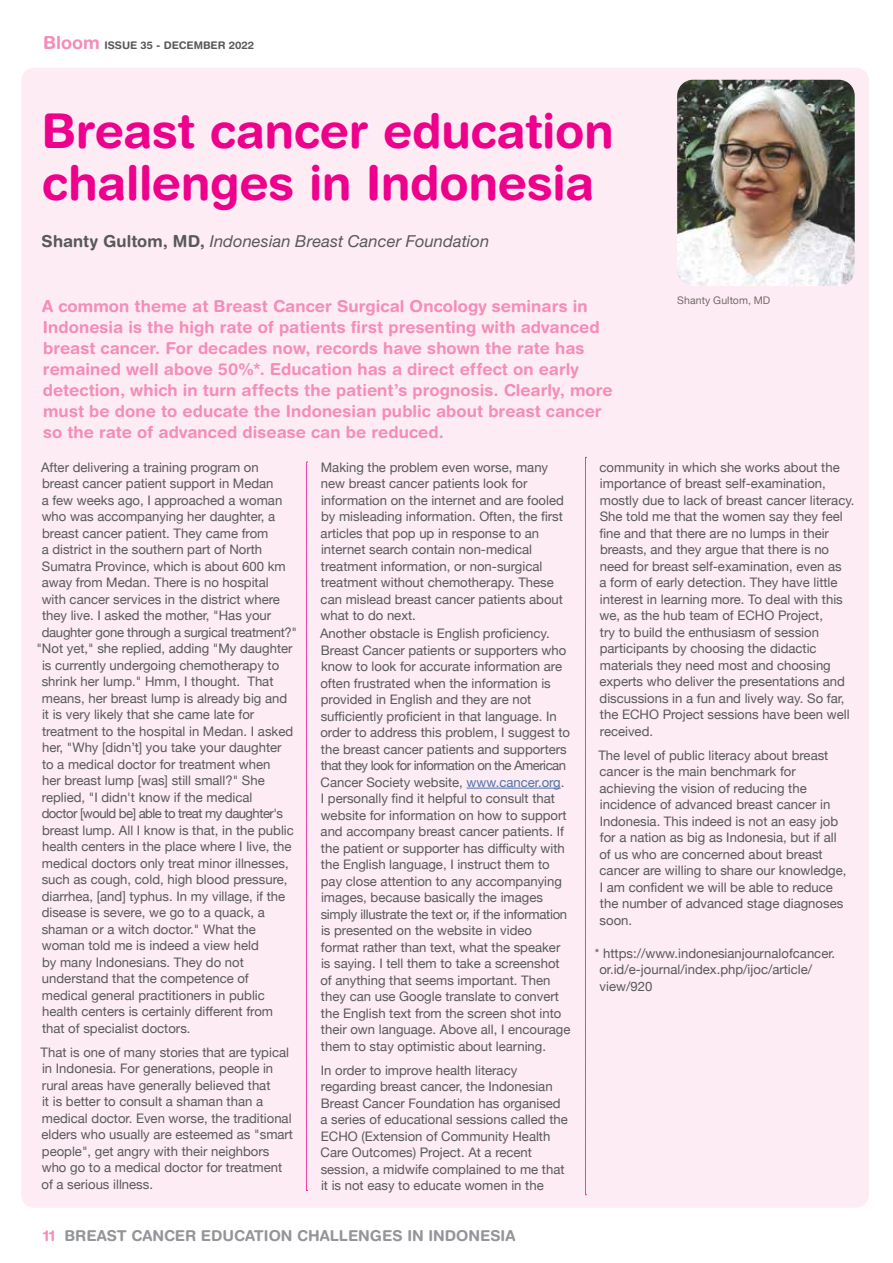
<style>
.page{position:relative;width:893px;height:1263px;background:#fff}
.page>*{position:absolute;margin:0;border:0;box-sizing:border-box;transform-origin:0 0}
.t1{font:700 48px/52.5px "Helvetica Rounded LT Std";letter-spacing:-.005em;color:#ec008c}
.t2{font:700 16.5px/21px "Helvetica Rounded LT Std";letter-spacing:.005em;color:#f38dba}
.t3{font:italic 16.5px "Helvetica Neue CE";letter-spacing:.005em;color:#58595b}
.t4{font:700 15px "Helvetica Rounded LT Std";color:#939598}
.t5{font:13.2px/16.5px "Helvetica Neue";color:#58595b}
.t6{font:13.2px "Helvetica Neue";letter-spacing:-.02em;color:#58595b}
.t7{font:13.2px "Helvetica Neue";letter-spacing:-.04em;color:#58595b}
.t8{font:700 10.5px "Helvetica Rounded LT Std";color:#58595b}
.t9{font:10.5px "Helvetica Neue";letter-spacing:.01em;color:#736b69}
.s1{font-size:18px;color:#f38dba}
.s2{font-family:"Helvetica Rounded LT Std";font-weight:700;font-style:normal}
.s3{color:#4f73ad}
.s4{color:#f38dba}
</style>
<div class="page">
<div style="left:21px;top:68px;width:848px;height:1140px;background:#fdecf3;border-radius:13px"></div>
<svg style="left:306px;top:462px;width:2px;height:729px"></svg>
<svg style="left:585px;top:457px;width:1px;height:738px"></svg>
<hr style="left:467px;top:788px;width:94px;height:1px;background:#4f73ad">
<img style="left:677px;top:80px;width:178px;height:206px">
<p class="t8" style="left:43px;top:39px;width:212px"><span class="s1">Bloom</span> ISSUE 35 - DECEMBER 2022</p>
<h1 class="t1" style="left:41px;top:104px;width:574px">Breast cancer education challenges in Indonesia</h1>
<p class="t3" style="left:42px;top:231px;width:449px"><span class="s2">Shanty Gultom, MD,</span> Indonesian Breast Cancer Foundation</p>
<p class="t9" style="left:677px;top:293px;width:95px">Shanty Gultom, MD</p>
<p class="t2" style="left:42px;top:295px;width:572px">A common theme at Breast Cancer Surgical Oncology seminars in Indonesia is the high rate of patients first presenting with advanced breast cancer. For decades now, records have shown the rate has remained well above 50%*. Education has a direct effect on early detection, which in turn affects the patient’s prognosis. Clearly, more must be done to educate the Indonesian public about breast cancer so the rate of advanced disease can be reduced.</p>
<p class="t5" style="left:41px;top:460px;width:219px">After delivering a training program on</p>
<p class="t5" style="left:42px;top:476px;width:233px">breast cancer patient support in Medan</p>
<p class="t5" style="left:42px;top:493px;width:242px">a few weeks ago, I approached a woman</p>
<p class="t5" style="left:42px;top:509px;width:235px">who was accompanying her daughter, a</p>
<p class="t5" style="left:42px;top:526px;width:228px">breast cancer patient. They came from</p>
<p class="t5" style="left:42px;top:542px;width:222px">a district in the southern part of North</p>
<p class="t5" style="left:42px;top:559px;width:245px">Sumatra Province, which is about 600 km</p>
<p class="t5" style="left:42px;top:575px;width:229px">away from Medan. There is no hospital</p>
<p class="t5" style="left:42px;top:592px;width:240px">with cancer services in the district where</p>
<p class="t5" style="left:42px;top:608px;width:231px">they live. I asked the mother, "Has your</p>
<p class="t6" style="left:42px;top:622px;width:257px">daughter gone through a surgical treatment?"</p>
<p class="t5" style="left:36px;top:641px;width:258px">"Not yet," she replied, adding "My daughter</p>
<p class="t5" style="left:42px;top:658px;width:239px">is currently undergoing chemotherapy to</p>
<p class="t5" style="left:42px;top:674px;width:233px">shrink her lump." Hmm, I thought. That</p>
<p class="t5" style="left:42px;top:690px;width:247px">means, her breast lump is already big and</p>
<p class="t5" style="left:42px;top:707px;width:214px">it is very likely that she came late for</p>
<p class="t5" style="left:42px;top:723px;width:253px">treatment to the hospital in Medan. I asked</p>
<p class="t5" style="left:42px;top:740px;width:241px">her, "Why [didn’t] you take your daughter</p>
<p class="t5" style="left:42px;top:756px;width:230px">to a medical doctor for treatment when</p>
<p class="t5" style="left:42px;top:773px;width:224px">her breast lump [was] still small?" She</p>
<p class="t5" style="left:42px;top:789px;width:212px">replied, "I didn't know if the medical</p>
<p class="t7" style="left:42px;top:804px;width:243px">doctor [would be] able to treat my daughter's</p>
<p class="t5" style="left:42px;top:822px;width:253px">breast lump. All I know is that, in the public</p>
<p class="t5" style="left:42px;top:839px;width:251px">health centers in the place where I live, the</p>
<p class="t5" style="left:42px;top:855px;width:248px">medical doctors only treat minor illnesses,</p>
<p class="t5" style="left:42px;top:872px;width:247px">such as cough, cold, high blood pressure,</p>
<p class="t5" style="left:42px;top:888px;width:245px">diarrhea, [and] typhus. In my village, if the</p>
<p class="t5" style="left:42px;top:905px;width:225px">disease is severe, we go to a quack, a</p>
<p class="t5" style="left:42px;top:921px;width:216px">shaman or a witch doctor." What the</p>
<p class="t5" style="left:42px;top:938px;width:219px">woman told me is indeed a view held</p>
<p class="t5" style="left:42px;top:954px;width:203px">by many Indonesians. They do not</p>
<p class="t5" style="left:42px;top:971px;width:208px">understand that the competence of</p>
<p class="t5" style="left:42px;top:987px;width:224px">medical general practitioners in public</p>
<p class="t5" style="left:42px;top:1004px;width:232px">health centers is certainly different from</p>
<p class="t5" style="left:42px;top:1020px;width:150px">that of specialist doctors.</p>
<p class="t5" style="left:41px;top:1044px;width:254px">That is one of many stories that are typical in Indonesia. For generations, people in rural areas have generally believed that<br>it is better to consult a shaman than a medical doctor. Even worse, the traditional elders who usually are esteemed as "smart people", get angry with their neighbors who go to a medical doctor for treatment of a serious illness.</p>
<p class="t5" style="left:599px;top:459px;width:257px">community in which she works about the importance of breast self-examination, mostly due to lack of breast cancer literacy.<br>She told me that the women say they feel fine and that there are no lumps in their breasts, and they argue that there is no need for breast self-examination, even as<br>a form of early detection. They have little interest in learning more. To deal with this we, as the hub team of ECHO Project,<br>try to build the enthusiasm of session participants by choosing the didactic materials they need most and choosing experts who deliver the presentations and discussions in a fun and lively way. So far, the ECHO Project sessions have been well received.</p>
<p class="t5" style="left:598px;top:747px;width:250px">The level of public literacy about breast cancer is the main benchmark for achieving the vision of reducing the incidence of advanced breast cancer in Indonesia. This indeed is not an easy job for a nation as big as Indonesia, but if all of us who are concerned about breast cancer are willing to share our knowledge, I am confident we will be able to reduce the number of advanced stage diagnoses soon.</p>
<p class="t5" style="left:599px;top:945px;width:237px;text-indent:-5px">* https://www.indonesianjournalofcancer. or.id/e-journal/index.php/ijoc/article/ view/920</p>
<p class="t5" style="left:321px;top:460px;width:245px">Making the problem even worse, many new breast cancer patients look for information on the internet and are fooled by misleading information. Often, the first articles that pop up in response to an internet search contain non-medical treatment information, or non-surgical treatment without chemotherapy. These can mislead breast cancer patients about what to do next.</p>
<p class="t5" style="left:320px;top:626px;width:252px">Another obstacle is English proficiency.<br>Breast Cancer patients or supporters who know to look for accurate information are often frustrated when the information is provided in English and they are not sufficiently proficient in that language. In order to address this problem, I suggest to the breast cancer patients and supporters that they look for information on the American Cancer Society website, <span class="s3">www.cancer.org</span>.<br>I personally find it helpful to consult that website for information on how to support and accompany breast cancer patients. If the patient or supporter has difficulty with the English language, I instruct them to pay close attention to any accompanying images, because basically the images simply illustrate the text or, if the information is presented on the website in video format rather than text, what the speaker is saying. I tell them to take a screenshot of anything that seems important. Then they can use Google translate to convert the English text from the screen shot into their own language. Above all, I encourage them to stay optimistic about learning.</p>
<p class="t5" style="left:321px;top:1062px;width:249px">In order to improve health literacy regarding breast cancer, the Indonesian Breast Cancer Foundation has organised a series of educational sessions called the ECHO (Extension of Community Health Care Outcomes) Project. At a recent session, a midwife complained to me that it is not easy to educate women in the</p>
<p class="t4" style="left:43px;top:1226px;width:474px"><span class="s4">11</span> BREAST CANCER EDUCATION CHALLENGES IN INDONESIA</p>
</div>
